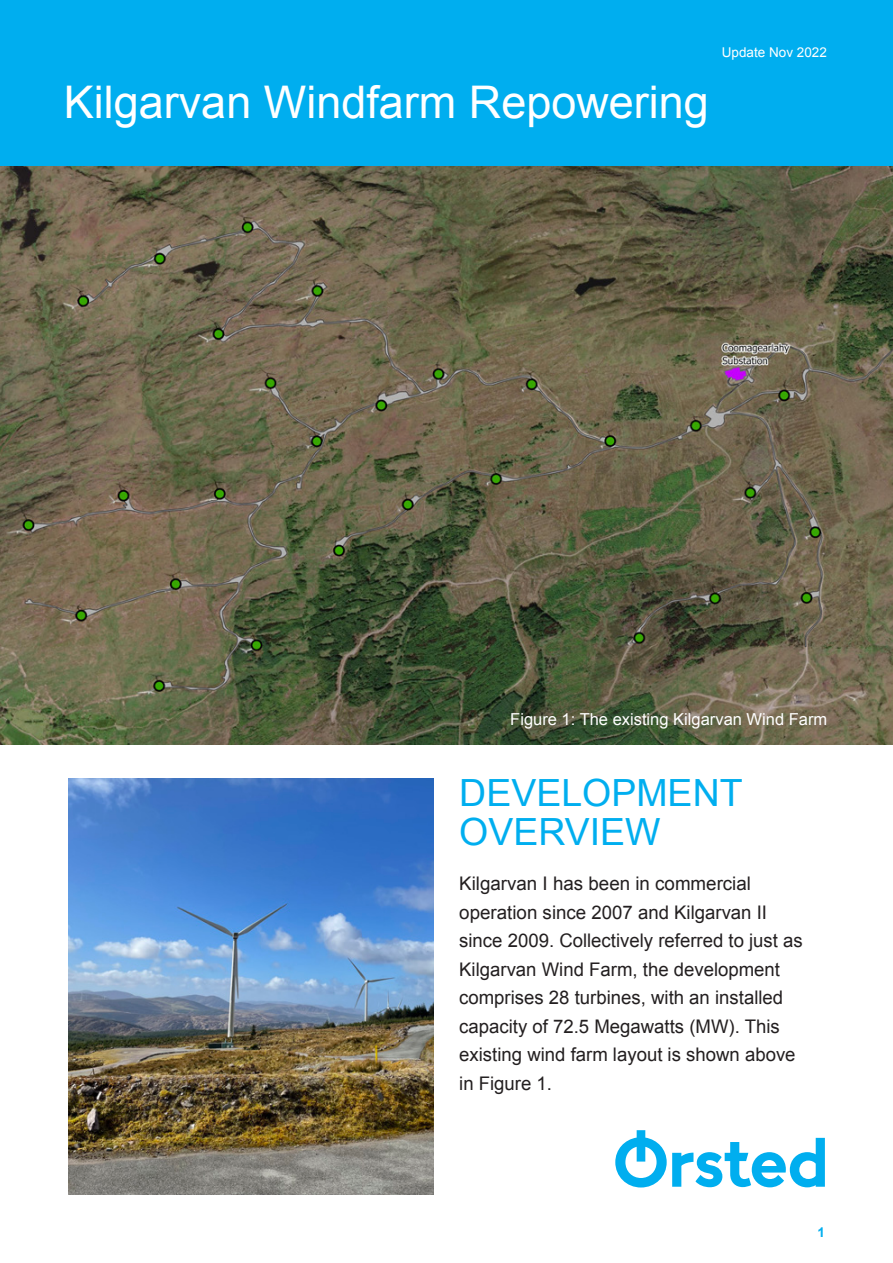
<style>
.page{position:relative;width:893px;height:1263px;background:#fff}
.page>*{position:absolute;margin:0;border:0;box-sizing:border-box;transform-origin:0 0}
.t1{font:45px "Arial";color:#fff}
.t2{font:37.5px/39px "Arial";color:#00aeef}
.Body_tex_-_Grey_10_5{font:18.75px/28.5px "Arial";color:#231f20}
.t3{font:16.5px "Arial";color:#fff}
.t4{font:13.5px "Arial";color:#fff}
.t5{font:700 13.5px "Arial";color:#00aeef}
</style>
<div class="page">
<div style="left:0;top:0;width:893px;height:183px;background:#00aeef"></div>
<svg style="left:615px;top:1130px;width:210px;height:57px"></svg>
<img style="left:68px;top:778px;width:366px;height:417px">
<img style="left:0;top:166px;width:893px;height:578px">
<p class="t1" style="left:64px;top:73px;width:647px">Kilgarvan Windfarm Repowering</p>
<p class="t4" style="left:722px;top:43px;width:107px">Update Nov 2022</p>
<p class="t3" style="left:510px;top:709px;width:318px">Figure 1: The existing Kilgarvan Wind Farm</p>
<p class="t2" style="left:459px;top:773px;width:285px">DEVELOPMENT<br>OVERVIEW</p>
<p class="Body_tex_-_Grey_10_5" style="left:459px;top:869px;width:345px">Kilgarvan I has been in commercial operation since 2007 and Kilgarvan II since 2009. Collectively referred to just as Kilgarvan Wind Farm, the development comprises 28 turbines, with an installed capacity of 72.5 Megawatts (MW). This existing wind farm layout is shown above in Figure 1.</p>
<p class="t5" style="left:817px;top:1223px;width:9px">1</p>
</div>
